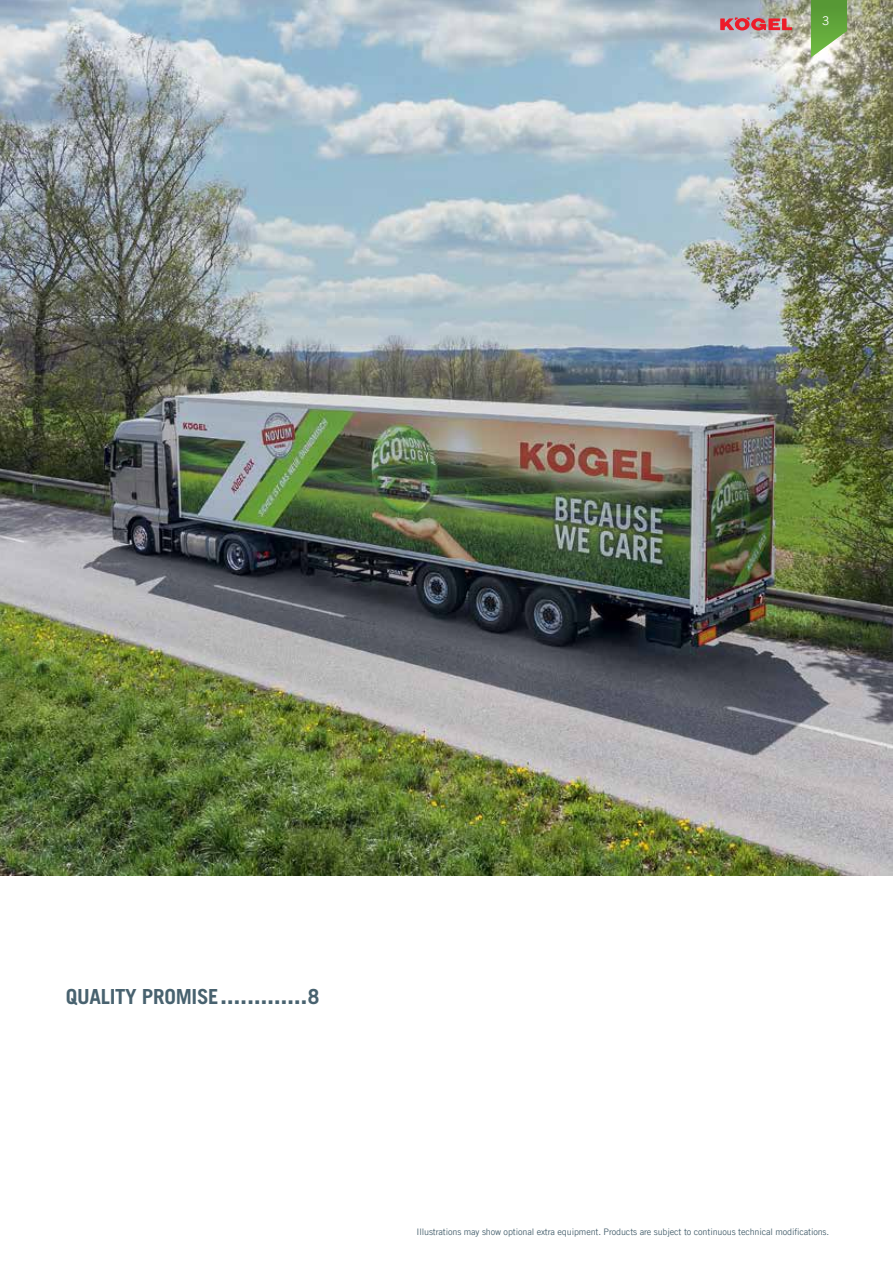
<style>
.page{position:relative;width:893px;height:1263px;background:#fff}
.page>*{position:absolute;margin:0;border:0;box-sizing:border-box;transform-origin:0 0}
.t1{font:700 20.85px "Trade Gothic LT Com";letter-spacing:-.015em;color:#48626f}
.t2{font:12px "Trade Gothic LT Com";color:#fff}
.t3{font:9px "Trade Gothic LT Com";letter-spacing:-.015em;color:#48626f}
.s1{font-size:25.5px}
</style>
<div class="page">
<img style="left:0;top:0;width:893px;height:876px">
<svg style="left:811px;top:0;width:36px;height:58px;background:#7caf5b"></svg>
<svg style="left:720px;top:17px;width:72px;height:13px"></svg>
<h2 class="t2" style="left:822px;top:14px;width:9px">3</h2>
<h1 class="t1" style="left:66px;top:983px;width:255px">QUALITY PROMISE<span class="s1">.............</span>8</h1>
<p class="t3" style="left:416px;top:1227px;width:414px">Illustrations may show optional extra equipment. Products are subject to continuous technical modifications.</p>
</div>
